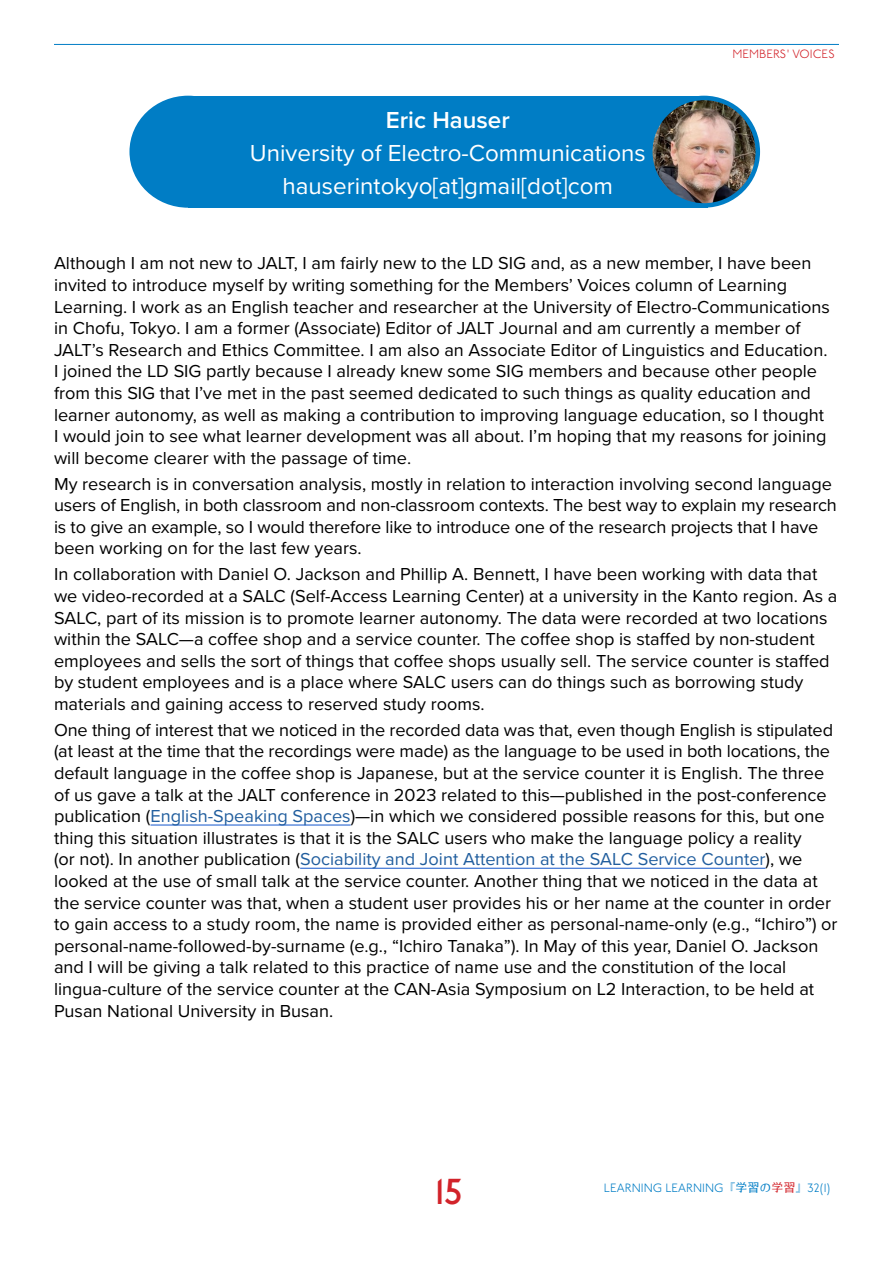
<style>
.page{position:relative;width:893px;height:1263px;background:#fff}
.page>*{position:absolute;margin:0;border:0;box-sizing:border-box;transform-origin:0 0}
.t1{font:500 36px "P22 Underground";color:#d2232a}
.t2{font:24px/33px "Proxima Nova";color:#fff;text-align:center}
.t3{font:600 24px "Proxima Nova";color:#fff}
.t4{font:18px/21.6px "Proxima Nova";color:#000}
.t5{font:300 12px "P22 Underground";color:#007dc5}
.t6{font:300 12px "P22 Underground";color:#d2232a}
.s1{color:#215e9e}
.s2{font-family:"AB hiro";font-weight:400}
.s3{font-family:"AB hiro";font-weight:400;color:#d2232a}
</style>
<div class="page">
<hr style="left:54px;top:44px;width:785px;height:1px;background:#007dc5">
<div style="left:188px;top:96px;width:519px;height:112px;background:#007dc5"></div>
<div style="left:132px;top:98px;width:112px;height:107px;background:#007dc5;border-radius:50%"></div>
<div style="left:129px;top:96px;width:118px;height:112px;border:5px solid #007dc5;border-radius:50%"></div>
<hr style="left:150px;top:824px;width:201px;height:1px;background:#15c">
<hr style="left:300px;top:868px;width:465px;height:1px;background:#15c">
<img style="left:650px;top:98px;width:108px;height:107px;border-radius:53px">
<div style="left:648px;top:96px;width:112px;height:112px;border:5px solid #007dc5;border-radius:50%"></div>
<h2 class="t3" style="left:386px;top:102px;width:125px">Eric Hauser</h2>
<h2 class="t2" style="left:250px;top:136px;width:397px">University of Electro-Communications hauserintokyo[at]gmail[dot]com</h2>
<p class="t6" style="left:732px;top:47px;width:104px">MEMBERS' VOICES</p>
<p class="t4" style="left:54px;top:252px;width:777px">Although I am not new to JALT, I am fairly new to the LD SIG and, as a new member, I have been invited to introduce myself by writing something for the Members’ Voices column of Learning Learning. I work as an English teacher and researcher at the University of Electro-Communications in Chofu, Tokyo. I am a former (Associate) Editor of JALT Journal and am currently a member of JALT’s Research and Ethics Committee. I am also an Associate Editor of Linguistics and Education.<br>I joined the LD SIG partly because I already knew some SIG members and because other people from this SIG that I’ve met in the past seemed dedicated to such things as quality education and learner autonomy, as well as making a contribution to improving language education, so I thought I would join to see what learner development was all about. I’m hoping that my reasons for joining will become clearer with the passage of time.</p>
<p class="t4" style="left:54px;top:472px;width:784px">My research is in conversation analysis, mostly in relation to interaction involving second language users of English, in both classroom and non-classroom contexts. The best way to explain my research is to give an example, so I would therefore like to introduce one of the research projects that I have been working on for the last few years.</p>
<p class="t4" style="left:54px;top:563px;width:785px">In collaboration with Daniel O. Jackson and Phillip A. Bennett, I have been working with data that we video-recorded at a SALC (Self-Access Learning Center) at a university in the Kanto region. As a SALC, part of its mission is to promote learner autonomy. The data were recorded at two locations within the SALC—a coffee shop and a service counter. The coffee shop is staffed by non-student employees and sells the sort of things that coffee shops usually sell. The service counter is staffed by student employees and is a place where SALC users can do things such as borrowing study materials and gaining access to reserved study rooms.</p>
<p class="t4" style="left:54px;top:718px;width:785px">One thing of interest that we noticed in the recorded data was that, even though English is stipulated (at least at the time that the recordings were made) as the language to be used in both locations, the default language in the coffee shop is Japanese, but at the service counter it is English. The three of us gave a talk at the JALT conference in 2023 related to this—published in the post-conference publication (<span class="s1">English-Speaking Spaces</span>)—in which we considered possible reasons for this, but one thing this situation illustrates is that it is the SALC users who make the language policy a reality<br>(or not). In another publication (<span class="s1">Sociability and Joint Attention at the SALC Service Counter</span>), we looked at the use of small talk at the service counter. Another thing that we noticed in the data at the service counter was that, when a student user provides his or her name at the counter in order to gain access to a study room, the name is provided either as personal-name-only (e.g., “Ichiro”) or personal-name-followed-by-surname (e.g., “Ichiro Tanaka”). In May of this year, Daniel O. Jackson and I will be giving a talk related to this practice of name use and the constitution of the local lingua-culture of the service counter at the CAN-Asia Symposium on L2 Interaction, to be held at Pusan National University in Busan.</p>
<h1 class="t1" style="left:435px;top:1172px;width:28px">15</h1>
<p class="t5" style="left:604px;top:1181px;width:228px">LEARNING LEARNING<span class="s2">『学習の</span><span class="s3">学習</span><span class="s2">』</span>32(1)</p>
</div>
